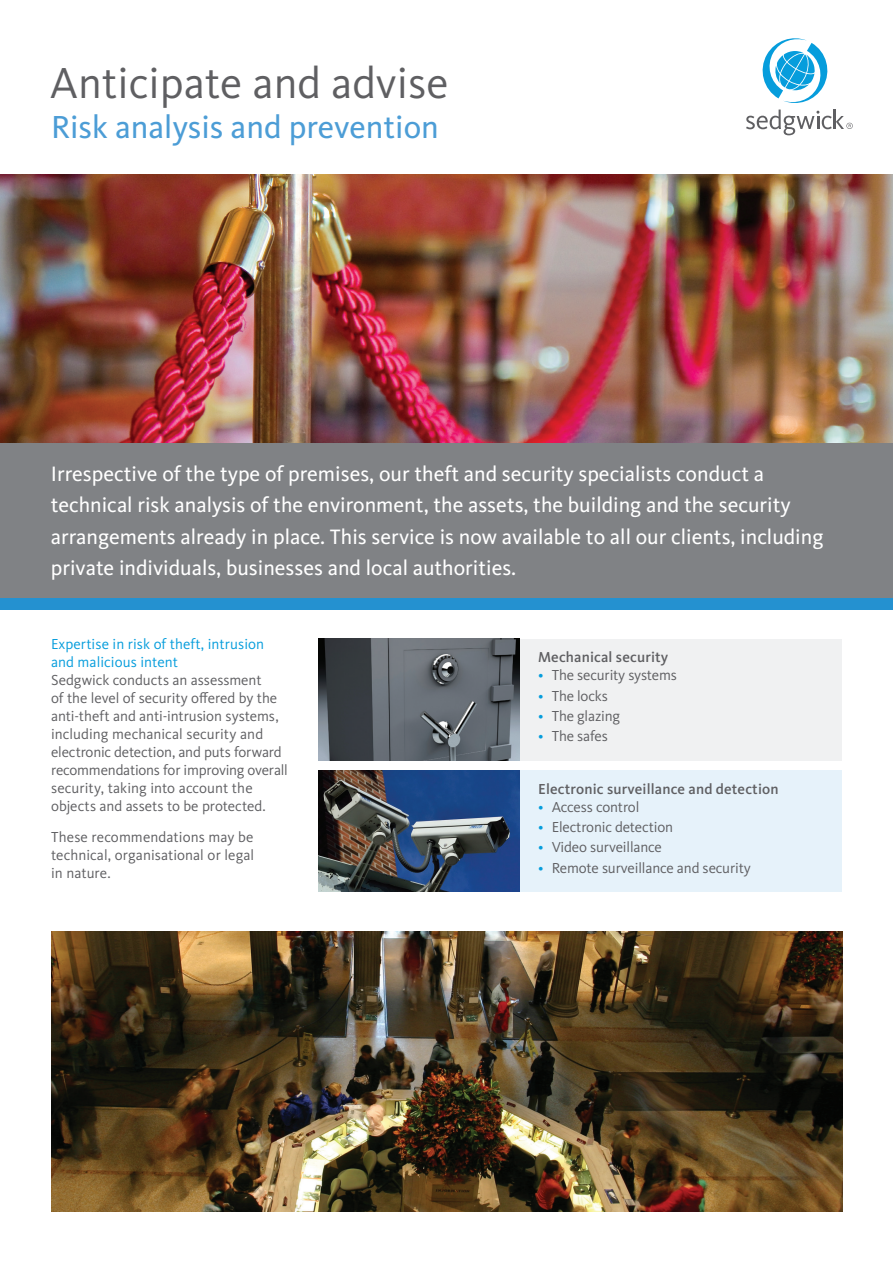
<style>
.page{position:relative;width:893px;height:1263px;background:#fff}
.page>*{position:absolute;margin:0;border:0;box-sizing:border-box;transform-origin:0 0}
.Cover_grey_title{font:45px "Kievit OT";color:#5f5f62}
.Cover_blue_subtitle{font:33px "Kievit OT";color:#4c9dd6}
.Grey_Box_Intro_-_whi{font:21.6px/31.5px "Kievit OT";color:#fff}
.Bodytext{font:15px/18px "Kievit OT";letter-spacing:-.01em;color:#5f5f62}
.Bodytext_-_grey{font:500 15px "Kievit OT";letter-spacing:.01em;color:#5f5f62}
.Bodytext_Blue_Titles{font:15px/18px "Kievit OT";letter-spacing:.005em;color:#069ddc}
.s1{color:#069ddc}
</style>
<div class="page">
<svg style="left:746px;top:38px;width:107px;height:97px"></svg>
<div style="left:0;top:442px;width:893px;height:160px;background:#808285"></div>
<div style="left:0;top:599px;width:893px;height:11px;background:#2491d0"></div>
<img style="left:0;top:175px;width:893px;height:267px">
<div style="left:319px;top:639px;width:523px;height:121px;background:#f0f1f2"></div>
<div style="left:319px;top:771px;width:523px;height:121px;background:#e6f2fa"></div>
<img style="left:319px;top:639px;width:201px;height:121px">
<img style="left:319px;top:771px;width:201px;height:121px">
<img style="left:51px;top:931px;width:791px;height:281px">
<p class="Cover_grey_title" style="left:50px;top:58px;width:400px">Anticipate and advise</p>
<p class="Cover_blue_subtitle" style="left:51px;top:108px;width:389px">Risk analysis and prevention</p>
<p class="Grey_Box_Intro_-_whi" style="left:51px;top:458px;width:774px">Irrespective of the type of premises, our theft and security specialists conduct a technical risk analysis of the environment, the assets, the building and the security arrangements already in place. This service is now available to all our clients, including private individuals, businesses and local authorities.</p>
<p class="Bodytext_Blue_Titles" style="left:51px;top:635px;width:214px">Expertise in risk of theft, intrusion and malicious intent</p>
<p class="Bodytext" style="left:51px;top:671px;width:238px">Sedgwick conducts an assessment<br>of the level of security offered by the anti-theft and anti-intrusion systems, including mechanical security and electronic detection, and puts forward recommendations for improving overall security, taking into account the objects and assets to be protected.</p>
<p class="Bodytext" style="left:51px;top:828px;width:205px;text-align:justify">These recommendations may be technical, organisational or legal in nature.</p>
<p class="Bodytext_-_grey" style="left:538px;top:649px;width:132px">Mechanical security</p>
<p class="Bodytext" style="left:538px;top:667px;width:140px"><span class="s1">•</span> The security systems</p>
<p class="Bodytext" style="left:538px;top:687px;width:71px"><span class="s1">•</span> The locks</p>
<p class="Bodytext" style="left:538px;top:707px;width:83px"><span class="s1">•</span> The glazing</p>
<p class="Bodytext" style="left:538px;top:727px;width:71px"><span class="s1">•</span> The safes</p>
<p class="Bodytext_-_grey" style="left:538px;top:781px;width:242px">Electronic surveillance and detection</p>
<p class="Bodytext" style="left:538px;top:798px;width:103px"><span class="s1">•</span> Access control</p>
<p class="Bodytext" style="left:538px;top:818px;width:136px"><span class="s1">•</span> Electronic detection</p>
<p class="Bodytext" style="left:538px;top:839px;width:125px"><span class="s1">•</span> Video surveillance</p>
<p class="Bodytext" style="left:538px;top:859px;width:214px"><span class="s1">•</span> Remote surveillance and security</p>
</div>
